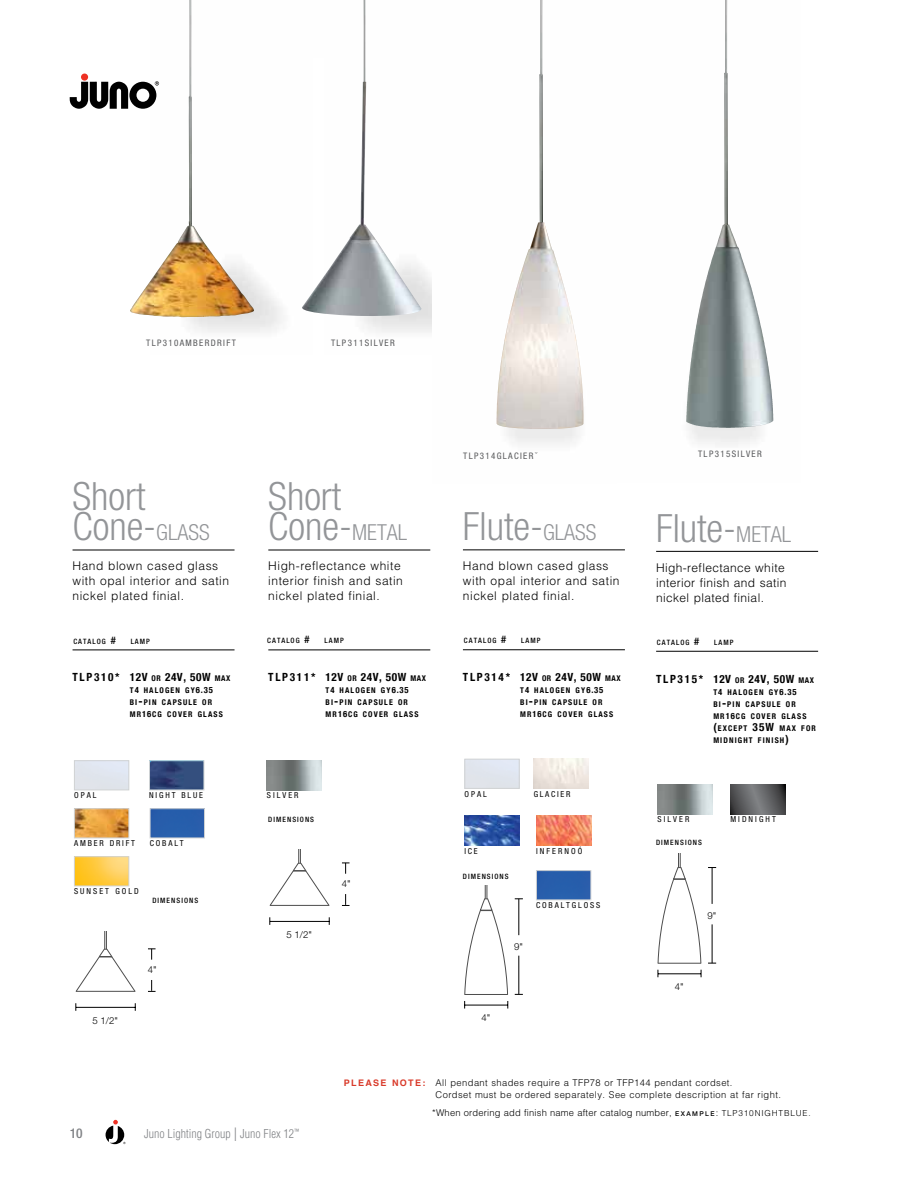
<style>
.page{position:relative;width:918px;height:1188px;background:#fff}
.page>*{position:absolute;margin:0;border:0;box-sizing:border-box;transform-origin:0 0}
.t1{font:300 condensed 39px/30px "Helvetica Neue LT Std";color:#939598}
.t2{font:500 condensed 13.5px "Helvetica Neue LT Std";color:#808285}
.t3{font:300 12px/15px "Helvetica LT Std";letter-spacing:.045em;color:#000}
.t4{font:300 condensed 12px "Helvetica LT Std";color:#808285}
.t5{font:700 condensed 11.25px "Helvetica Neue";letter-spacing:.05em;color:#000}
.t6{font:300 9.6px "Helvetica Neue";color:#000}
.t7{font:300 9.3px/12px "Helvetica LT Std";letter-spacing:.045em;color:#000}
.t8{font:300 9.3px "Helvetica LT Std";letter-spacing:.02em;color:#000}
.t9{font:condensed 9px "Helvetica Neue LT Std";letter-spacing:.15em;color:#58595b}
.t10{font:condensed 8.25px "Helvetica Neue LT Std";letter-spacing:.235em;color:#000}
.t11{font:condensed 8.25px "Helvetica Neue LT Std";letter-spacing:.21em;color:#000}
.t12{font:700 condensed 7.8px/12px "Helvetica Neue";letter-spacing:.145em;color:#000}
.t13{font:500 condensed 7.35px "Helvetica Neue LT Std";letter-spacing:.145em;color:#000}
.s1{font-size:22.05px}
.s2{font-family:"Helvetica LT Std";font-weight:300}
.s3{font-size:10.5px}
.s4{font-size:7.8px}
.s5{font-size:8.7px}
.s6{font-size:11.25px}
.s7{font-family:"Helvetica";font-weight:700;font-size:9px;color:#d93b2b}
.s8{font-family:"Helvetica Neue";font-weight:500;font-size:6.6px}
.s9{font-size:8.25px}
.s10{font-size:18px}
</style>
<div class="page">
<img style="left:689px;top:224px;width:85px;height:221px">
<img style="left:363px;top:0;width:1px;height:37px">
<hr style="left:73px;top:550px;width:162px;height:1px;background:#000">
<hr style="left:73px;top:650px;width:162px;height:1px;background:#000">
<img style="left:76px;top:810px;width:51px;height:26px">
<div style="left:74px;top:808px;width:55px;height:30px;border:1px solid #d1d3d4"></div>
<img style="left:152px;top:810px;width:51px;height:26px">
<div style="left:150px;top:808px;width:55px;height:30px;border:1px solid #d1d3d4"></div>
<img style="left:151px;top:762px;width:51px;height:26px">
<div style="left:149px;top:760px;width:55px;height:30px;border:1px solid #d1d3d4"></div>
<img style="left:76px;top:858px;width:51px;height:26px">
<div style="left:74px;top:856px;width:55px;height:30px;border:1px solid #d1d3d4"></div>
<div style="left:74px;top:760px;width:55px;height:30px;border:1px solid #d1d3d4"></div>
<hr style="left:268px;top:550px;width:162px;height:1px;background:#000">
<hr style="left:268px;top:650px;width:162px;height:1px;background:#000">
<img style="left:267px;top:760px;width:55px;height:30px">
<hr style="left:463px;top:550px;width:162px;height:1px;background:#000">
<hr style="left:463px;top:650px;width:162px;height:1px;background:#000">
<svg style="left:464px;top:885px;width:44px;height:110px"></svg>
<hr style="left:519px;top:899px;width:1px;height:36px;background:#000">
<hr style="left:519px;top:956px;width:1px;height:38px;background:#000">
<hr style="left:465px;top:1005px;width:43px;height:1px;background:#000">
<img style="left:534px;top:759px;width:55px;height:30px">
<img style="left:536px;top:816px;width:55px;height:30px">
<img style="left:464px;top:816px;width:56px;height:30px">
<div style="left:464px;top:759px;width:56px;height:30px;border:1px solid #d1d3d4"></div>
<hr style="left:656px;top:551px;width:162px;height:1px;background:#000">
<hr style="left:656px;top:651px;width:162px;height:1px;background:#000">
<svg style="left:730px;top:784px;width:56px;height:30px"></svg>
<img style="left:658px;top:784px;width:55px;height:30px">
<img style="left:189px;top:0;width:3px;height:221px">
<img style="left:364px;top:0;width:2px;height:82px">
<img style="left:130px;top:221px;width:124px;height:96px">
<img style="left:302px;top:82px;width:124px;height:235px">
<img style="left:686px;top:224px;width:38px;height:203px">
<img style="left:539px;top:0;width:4px;height:222px">
<img style="left:496px;top:222px;width:89px;height:207px">
<img style="left:538px;top:872px;width:51px;height:26px">
<div style="left:536px;top:870px;width:55px;height:30px;border:1px solid #d1d3d4"></div>
<img style="left:724px;top:0;width:4px;height:226px">
<svg style="left:106px;top:1120px;width:20px;height:24px"></svg>
<div style="left:81px;top:74px;width:7px;height:7px;background:#ee3124;border-radius:50%"></div>
<svg style="left:70px;top:81px;width:89px;height:28px"></svg>
<svg style="left:76px;top:932px;width:60px;height:60px"></svg>
<svg style="left:148px;top:949px;width:8px;height:11px"></svg>
<svg style="left:148px;top:980px;width:8px;height:12px"></svg>
<hr style="left:76px;top:1007px;width:59px;height:1px;background:#000">
<svg style="left:269px;top:850px;width:61px;height:56px"></svg>
<svg style="left:342px;top:863px;width:8px;height:11px"></svg>
<svg style="left:342px;top:894px;width:8px;height:12px"></svg>
<hr style="left:270px;top:921px;width:59px;height:1px;background:#000">
<svg style="left:658px;top:854px;width:43px;height:110px"></svg>
<hr style="left:712px;top:868px;width:1px;height:36px;background:#000">
<hr style="left:712px;top:924px;width:1px;height:39px;background:#000">
<hr style="left:658px;top:974px;width:43px;height:1px;background:#000">
<p class="t9" style="left:146px;top:338px;width:91px">TLP310AMBERDRIFT</p>
<p class="t9" style="left:331px;top:338px;width:65px">TLP311SILVER</p>
<h1 class="t1" style="left:73px;top:481px;width:139px">Short<br>Cone-<span class="s1">GLASS</span></h1>
<p class="t3" style="left:73px;top:558px;width:158px">Hand blown cased glass with opal interior and satin nickel plated finial.</p>
<h1 class="t1" style="left:268px;top:481px;width:140px">Short<br>Cone-<span class="s1">METAL</span></h1>
<p class="t3" style="left:268px;top:558px;width:136px">High-reflectance white interior finish and satin nickel plated finial.</p>
<p class="t9" style="left:463px;top:450px;width:76px">TLP314GLACIER<span class="s2">ˇ</span></p>
<p class="t9" style="left:698px;top:448px;width:65px">TLP315SILVER</p>
<h1 class="t1" style="left:463px;top:511px;width:135px">Flute-<span class="s1">GLASS</span></h1>
<p class="t3" style="left:463px;top:558px;width:158px">Hand blown cased glass with opal interior and satin nickel plated finial.</p>
<h1 class="t1" style="left:656px;top:513px;width:137px">Flute-<span class="s1">METAL</span></h1>
<p class="t3" style="left:656px;top:560px;width:132px">High-reflectance white interior finish and satin nickel plated finial.</p>
<p class="t13" style="left:73px;top:637px;width:44px">CATALOG <span class="s3">#</span></p>
<p class="t13" style="left:131px;top:637px;width:21px">LAMP</p>
<p class="t13" style="left:267px;top:636px;width:44px">CATALOG <span class="s3">#</span></p>
<p class="t13" style="left:325px;top:636px;width:21px">LAMP</p>
<p class="t13" style="left:464px;top:636px;width:44px">CATALOG <span class="s3">#</span></p>
<p class="t13" style="left:521px;top:636px;width:21px">LAMP</p>
<p class="t13" style="left:657px;top:638px;width:44px">CATALOG <span class="s3">#</span></p>
<p class="t13" style="left:714px;top:638px;width:21px">LAMP</p>
<p class="t5" style="left:73px;top:668px;width:159px">TLP310* 12V <span class="s4">OR</span> 24V, 50W <span class="s4">MAX</span></p>
<p class="t12" style="left:130px;top:684px;width:90px">T<span class="s5">4</span> HALOGEN GY<span class="s5">6.35<br></span>BI<span class="s6">-</span>PIN CAPSULE OR<br>MR<span class="s5">16</span>CG COVER GL ASS</p>
<p class="t5" style="left:268px;top:668px;width:159px">TLP311* 12V <span class="s4">OR</span> 24V, 50W <span class="s4">MAX</span></p>
<p class="t12" style="left:326px;top:684px;width:90px">T<span class="s5">4</span> HALOGEN GY<span class="s5">6.35<br></span>BI<span class="s6">-</span>PIN CAPSULE OR<br>MR<span class="s5">16</span>CG COVER GL ASS</p>
<p class="t5" style="left:463px;top:668px;width:159px">TLP314* 12V <span class="s4">OR</span> 24V, 50W <span class="s4">MAX</span></p>
<p class="t12" style="left:520px;top:684px;width:90px">T<span class="s5">4</span> HALOGEN GY<span class="s5">6.35<br></span>BI<span class="s6">-</span>PIN CAPSULE OR<br>MR<span class="s5">16</span>CG COVER GL ASS</p>
<p class="t5" style="left:656px;top:669px;width:159px">TLP315* 12V <span class="s4">OR</span> 24V, 50W <span class="s4">MAX</span></p>
<p class="t12" style="left:713px;top:685px;width:104px">T<span class="s5">4</span> HALOGEN GY<span class="s5">6.35<br></span>BI<span class="s6">-</span>PIN CAPSULE OR<br>MR<span class="s5">16</span>CG COVER GL ASS <span class="s6">(</span>EXCEPT <span class="s6">35W</span> MAX FOR<br>MIDNIGHT FINISH<span class="s6">)</span></p>
<p class="t10" style="left:74px;top:791px;width:24px">OPAL</p>
<p class="t10" style="left:149px;top:791px;width:55px">NIGHT BLUE</p>
<p class="t10" style="left:267px;top:791px;width:33px">SILVER</p>
<p class="t10" style="left:464px;top:789px;width:24px">OPAL</p>
<p class="t11" style="left:534px;top:789px;width:38px">GLACIER</p>
<p class="t13" style="left:268px;top:815px;width:47px">DIMENSIONS</p>
<p class="t10" style="left:658px;top:815px;width:33px">SILVER</p>
<p class="t10" style="left:730px;top:815px;width:47px">MIDNIGHT</p>
<p class="t10" style="left:74px;top:839px;width:63px">AMBER DRIFT</p>
<p class="t10" style="left:150px;top:839px;width:36px">COBALT</p>
<p class="t10" style="left:464px;top:846px;width:15px">ICE</p>
<p class="t10" style="left:536px;top:846px;width:48px">INFERNOÓ</p>
<p class="t13" style="left:656px;top:838px;width:47px">DIMENSIONS</p>
<p class="t10" style="left:74px;top:887px;width:66px">SUNSET GOLD</p>
<p class="t6" style="left:342px;top:876px;width:10px">4"</p>
<p class="t13" style="left:463px;top:872px;width:47px">DIMENSIONS</p>
<p class="t13" style="left:152px;top:896px;width:47px">DIMENSIONS</p>
<p class="t10" style="left:536px;top:901px;width:66px">COBALTGLOSS</p>
<p class="t6" style="left:707px;top:907px;width:10px">9"</p>
<p class="t6" style="left:287px;top:927px;width:27px">5 1/2"</p>
<p class="t6" style="left:514px;top:939px;width:10px">9"</p>
<p class="t6" style="left:148px;top:962px;width:10px">4"</p>
<p class="t6" style="left:675px;top:979px;width:10px">4"</p>
<p class="t6" style="left:93px;top:1013px;width:27px">5 1/2"</p>
<p class="t6" style="left:481px;top:1010px;width:10px">4"</p>
<p class="t7" style="left:436px;top:1076px;width:347px;text-indent:-92px"><span class="s7">PLEASE NOTE:</span> All pendant shades require a TFP78 or TFP144 pendant cordset.<br>Cordset must be ordered separately. See complete description at far right.</p>
<p class="t8" style="left:432px;top:1107px;width:380px">*When ordering add finish name after catalog number, <span class="s8">E X A M P L E</span> : <span class="s9">TLP310NIGHTBLUE.</span></p>
<p class="t2" style="left:70px;top:1126px;width:14px">10</p>
<p class="t4" style="left:144px;top:1127px;width:156px">Juno Lighting Group <span class="s10">I</span> Juno Flex 12<sup>™</sup></p>
</div>
